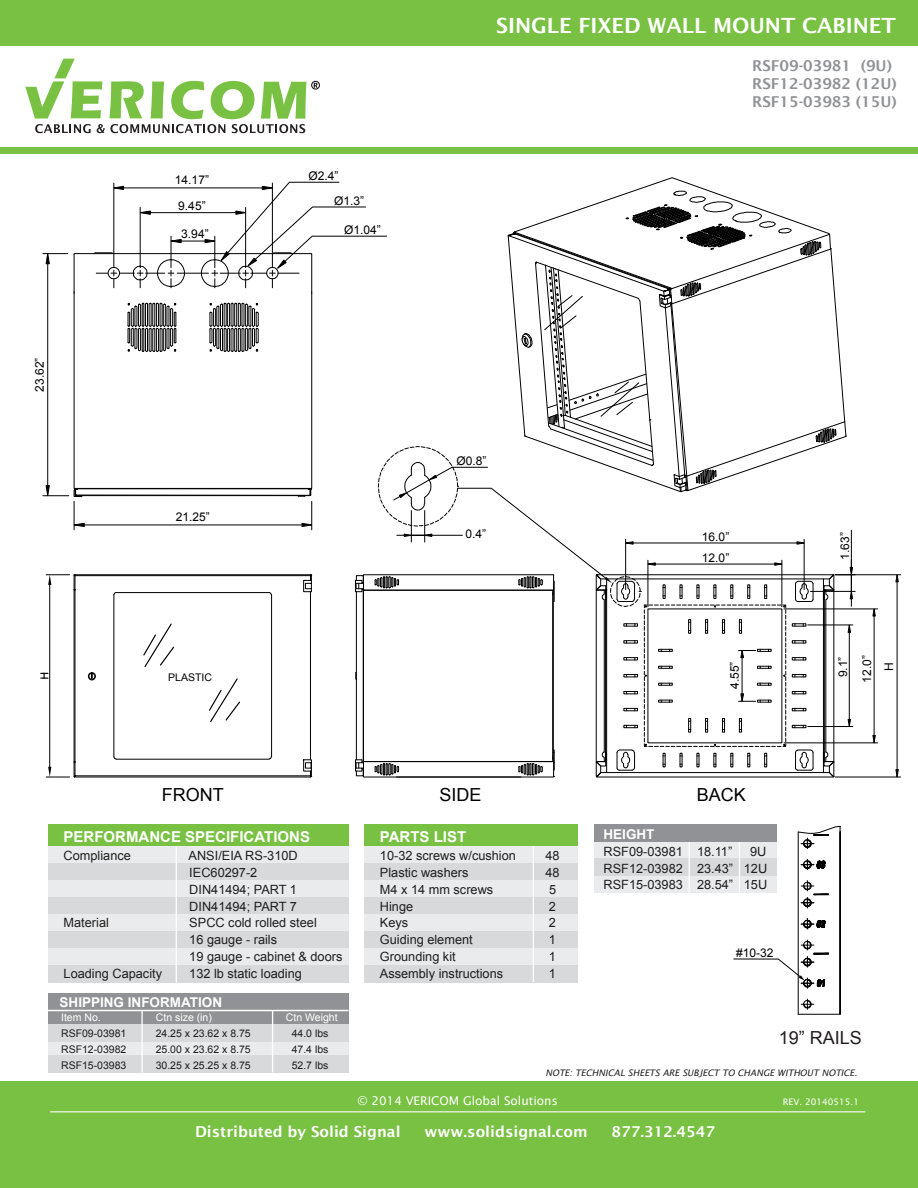
<style>
.page{position:relative;width:918px;height:1188px;background:#fff}
.page>*{position:absolute;margin:0;border:0;box-sizing:border-box;transform-origin:0 0}
.t1{font:600 21px "Lucida Sans";color:#fff}
.t2{font:18px "Arial";color:#000}
.t3{font:18px "Arial";color:#231f20}
.t4{font:600 15px "Lucida Sans";color:#fff}
.t5{font:600 15px/18px "Lucida Sans";color:#919295}
.t6{font:700 15px "Arial";color:#fff}
.t7{font:700 13.5px "Arial";color:#fff}
.t8{font:12.75px/16.8px "Arial";color:#211f1f}
.t9{font:12px/24.5px "Arial";color:#000}
.t10{font:12px "Lucida Sans";color:#fff}
.t11{font:10.5px "Arial";color:#211f1f}
.t12{font:10.5px "Arial";color:#fff}
.t13{font:10.5px "Arial";color:#000}
.t14{font:italic 9px "Lucida Sans";color:#231f20}
.t15{font:9px "Lucida Sans";color:#fff}
</style>
<div class="page">
<div style="left:0;top:1081px;width:918px;height:107px;background:#79c142"></div>
<div style="left:0;top:147px;width:918px;height:7px;background:#79c142"></div>
<div style="left:0;top:0;width:918px;height:46px;background:#79c142"></div>
<svg style="left:25px;top:59px;width:295px;height:74px"></svg>
<hr style="left:50px;top:1112px;width:815px;height:1px;background:#fff">
<div style="left:48px;top:846px;width:300px;height:17px;background:#eaebec"></div>
<div style="left:48px;top:863px;width:300px;height:17px;background:#d8d9db"></div>
<div style="left:48px;top:880px;width:300px;height:17px;background:#eaebec"></div>
<div style="left:48px;top:897px;width:300px;height:17px;background:#d8d9db"></div>
<div style="left:48px;top:914px;width:300px;height:17px;background:#eaebec"></div>
<div style="left:48px;top:931px;width:300px;height:17px;background:#d8d9db"></div>
<div style="left:48px;top:948px;width:300px;height:17px;background:#eaebec"></div>
<div style="left:48px;top:965px;width:300px;height:17px;background:#d8d9db"></div>
<div style="left:48px;top:825px;width:300px;height:21px;background:#79c142"></div>
<hr style="left:176px;top:846px;width:1px;height:137px;background:#fff">
<div style="left:364px;top:846px;width:214px;height:17px;background:#eaebec"></div>
<div style="left:364px;top:863px;width:214px;height:17px;background:#d8d9db"></div>
<div style="left:364px;top:880px;width:214px;height:17px;background:#eaebec"></div>
<div style="left:364px;top:897px;width:214px;height:17px;background:#d8d9db"></div>
<div style="left:364px;top:914px;width:214px;height:17px;background:#eaebec"></div>
<div style="left:364px;top:931px;width:214px;height:17px;background:#d8d9db"></div>
<div style="left:364px;top:948px;width:214px;height:17px;background:#eaebec"></div>
<div style="left:364px;top:965px;width:214px;height:17px;background:#d8d9db"></div>
<div style="left:364px;top:825px;width:214px;height:21px;background:#79c142"></div>
<hr style="left:533px;top:846px;width:1px;height:136px;background:#fff">
<div style="left:594px;top:842px;width:183px;height:17px;background:#eaebec"></div>
<div style="left:594px;top:876px;width:183px;height:17px;background:#eaebec"></div>
<div style="left:594px;top:859px;width:183px;height:17px;background:#d8d9db"></div>
<div style="left:594px;top:825px;width:183px;height:17px;background:#919295"></div>
<hr style="left:739px;top:842px;width:1px;height:51px;background:#fff">
<hr style="left:689px;top:842px;width:1px;height:51px;background:#fff">
<div style="left:48px;top:1009px;width:300px;height:17px;background:#919295"></div>
<div style="left:48px;top:1040px;width:300px;height:17px;background:#eaebec"></div>
<div style="left:48px;top:1025px;width:300px;height:17px;background:#d8d9db"></div>
<div style="left:48px;top:1056px;width:300px;height:17px;background:#d8d9db"></div>
<div style="left:48px;top:993px;width:300px;height:18px;background:#919295"></div>
<hr style="left:48px;top:1010px;width:301px;height:1px;background:#fff">
<hr style="left:272px;top:1011px;width:1px;height:61px;background:#fff">
<hr style="left:141px;top:1011px;width:2px;height:61px;background:#fff">
<hr style="left:798px;top:832px;width:1px;height:182px;background:#000">
<hr style="left:840px;top:826px;width:1px;height:188px;background:#000">
<svg style="left:801px;top:919px;width:25px;height:11px"></svg>
<svg style="left:801px;top:881px;width:28px;height:27px"></svg>
<svg style="left:801px;top:860px;width:25px;height:10px"></svg>
<svg style="left:798px;top:826px;width:43px;height:22px"></svg>
<svg style="left:733px;top:940px;width:108px;height:75px"></svg>
<hr style="left:784px;top:609px;width:94px;height:1px;background:#000">
<hr style="left:784px;top:743px;width:94px;height:1px;background:#000">
<hr style="left:874px;top:616px;width:1px;height:119px;background:#000">
<svg style="left:873px;top:608px;width:3px;height:8px"></svg>
<svg style="left:873px;top:735px;width:3px;height:9px"></svg>
<hr style="left:835px;top:575px;width:66px;height:1px;background:#000">
<hr style="left:835px;top:777px;width:66px;height:1px;background:#000">
<hr style="left:897px;top:582px;width:1px;height:188px;background:#000">
<svg style="left:896px;top:574px;width:3px;height:8px"></svg>
<svg style="left:896px;top:769px;width:3px;height:9px"></svg>
<svg style="left:41px;top:177px;width:814px;height:601px"></svg>
<p class="t9" style="left:175px;top:168px;width:36px;line-height:25.2px">14.17”<br>9.45”</p>
<p class="t9" style="left:181px;top:221px;width:29px">3.94”</p>
<p class="t9" style="left:334px;top:164px;width:32px;text-indent:-26px">Ø2.4”<br>Ø1.3”</p>
<p class="t9" style="left:344px;top:218px;width:38px">Ø1.04”</p>
<h1 class="t1" style="left:496px;top:13px;width:401px">SINGLE FIXED WALL MOUNT CABINET</h1>
<p class="t5" style="left:752px;top:57px;width:146px">RSF09-03981 (9U)<br>RSF12-03982 (12U)<br>RSF15-03983 (15U)</p>
<p class="t9" style="left:27px;top:392px;width:36px;rotate:-90deg">23.62”</p>
<p class="t9" style="left:176px;top:505px;width:36px">21.25”</p>
<p class="t13" style="left:168px;top:671px;width:45px">PLASTIC</p>
<p class="t9" style="left:456px;top:448px;width:32px">Ø0.8”</p>
<p class="t9" style="left:466px;top:522px;width:22px">0.4”</p>
<p class="t9" style="left:702px;top:526px;width:29px;line-height:21px">16.0”<br>12.0”</p>
<p class="t9" style="left:723px;top:689px;width:29px;rotate:-90deg">4.55”</p>
<p class="t9" style="left:833px;top:560px;width:29px;rotate:-90deg">1.63”</p>
<p class="t9" style="left:855px;top:683px;width:29px;rotate:-90deg">12.0”</p>
<p class="t9" style="left:831px;top:677px;width:22px;rotate:-90deg">9.1”</p>
<p class="t9" style="left:877px;top:671px;width:10px;rotate:-90deg">H</p>
<h2 class="t2" style="left:162px;top:783px;width:63px">FRONT</h2>
<p class="t6" style="left:64px;top:827px;width:248px">PERFORMANCE SPECIFICATIONS</p>
<p class="t8" style="left:64px;top:847px;width:69px">Compliance</p>
<p class="t8" style="left:189px;top:847px;width:111px">ANSI/EIA RS-310D<br>IEC60297-2<br>DIN41494; PART 1<br>DIN41494; PART 7</p>
<p class="t8" style="left:64px;top:915px;width:47px">Material</p>
<p class="t8" style="left:189px;top:915px;width:155px">SPCC cold rolled steel<br>16 gauge - rails<br>19 gauge - cabinet &amp; doors</p>
<p class="t8" style="left:64px;top:965px;width:100px">Loading Capacity</p>
<p class="t8" style="left:189px;top:965px;width:114px">132 lb static loading</p>
<p class="t7" style="left:60px;top:993px;width:164px">SHIPPING INFORMATION</p>
<p class="t12" style="left:61px;top:1011px;width:41px">Item No.</p>
<p class="t12" style="left:156px;top:1011px;width:57px">Ctn size (in)</p>
<p class="t12" style="left:286px;top:1011px;width:53px">Ctn Weight</p>
<p class="t11" style="left:61px;top:1027px;width:67px">RSF09-03981</p>
<p class="t11" style="left:156px;top:1027px;width:97px">24.25 x 23.62 x 8.75</p>
<p class="t11" style="left:292px;top:1027px;width:38px">44.0 lbs</p>
<p class="t11" style="left:61px;top:1042px;width:67px">RSF12-03982</p>
<p class="t11" style="left:156px;top:1042px;width:97px">25.00 x 23.62 x 8.75</p>
<p class="t11" style="left:292px;top:1042px;width:38px">47.4 lbs</p>
<p class="t11" style="left:61px;top:1058px;width:67px">RSF15-03983</p>
<p class="t11" style="left:156px;top:1058px;width:97px">30.25 x 25.25 x 8.75</p>
<p class="t11" style="left:292px;top:1058px;width:38px">52.7 lbs</p>
<h2 class="t2" style="left:439px;top:783px;width:44px">SIDE</h2>
<h2 class="t2" style="left:697px;top:783px;width:51px">BACK</h2>
<p class="t6" style="left:380px;top:827px;width:88px">PARTS LIST</p>
<p class="t8" style="left:380px;top:847px;width:138px">10-32 screws w/cushion</p>
<p class="t8" style="left:545px;top:847px;width:16px">48</p>
<p class="t8" style="left:380px;top:864px;width:90px">Plastic washers</p>
<p class="t8" style="left:545px;top:864px;width:16px">48</p>
<p class="t8" style="left:380px;top:881px;width:115px">M4 x 14 mm screws</p>
<p class="t8" style="left:549px;top:881px;width:9px">5</p>
<p class="t8" style="left:380px;top:898px;width:35px">Hinge</p>
<p class="t8" style="left:549px;top:898px;width:9px">2</p>
<p class="t8" style="left:380px;top:915px;width:30px">Keys</p>
<p class="t8" style="left:549px;top:915px;width:9px">2</p>
<p class="t8" style="left:380px;top:931px;width:94px">Guiding element</p>
<p class="t8" style="left:549px;top:931px;width:9px">1</p>
<p class="t8" style="left:380px;top:948px;width:77px">Grounding kit</p>
<p class="t8" style="left:549px;top:948px;width:9px">1</p>
<p class="t8" style="left:380px;top:965px;width:125px">Assembly instructions</p>
<p class="t8" style="left:549px;top:965px;width:9px">1</p>
<p class="t7" style="left:604px;top:825px;width:53px">HEIGHT</p>
<p class="t8" style="left:604px;top:843px;width:130px">RSF09-03981 18.11”</p>
<p class="t8" style="left:604px;top:843px;width:165px;text-align:justify;text-indent:146px">9U RSF12-03982 23.43” 12U RSF15-03983 28.54” 15U</p>
<p class="t9" style="left:736px;top:940px;width:39px">#10-32</p>
<h2 class="t3" style="left:779px;top:1025px;width:85px">19” RAILS</h2>
<p class="t14" style="left:545px;top:1067px;width:314px">NOTE: TECHNICAL SHEETS ARE SUBJECT TO CHANGE WITHOUT NOTICE.</p>
<p class="t15" style="left:783px;top:1096px;width:78px">REV. 20140515.1</p>
<p class="t10" style="left:358px;top:1094px;width:202px">© 2014 VERICOM Global Solutions</p>
<p class="t4" style="left:195px;top:1123px;width:207px">Distributed by Solid Signal</p>
<p class="t4" style="left:425px;top:1123px;width:165px">www.solidsignal.com</p>
<p class="t4" style="left:612px;top:1123px;width:105px">877.312.4547</p>
</div>
